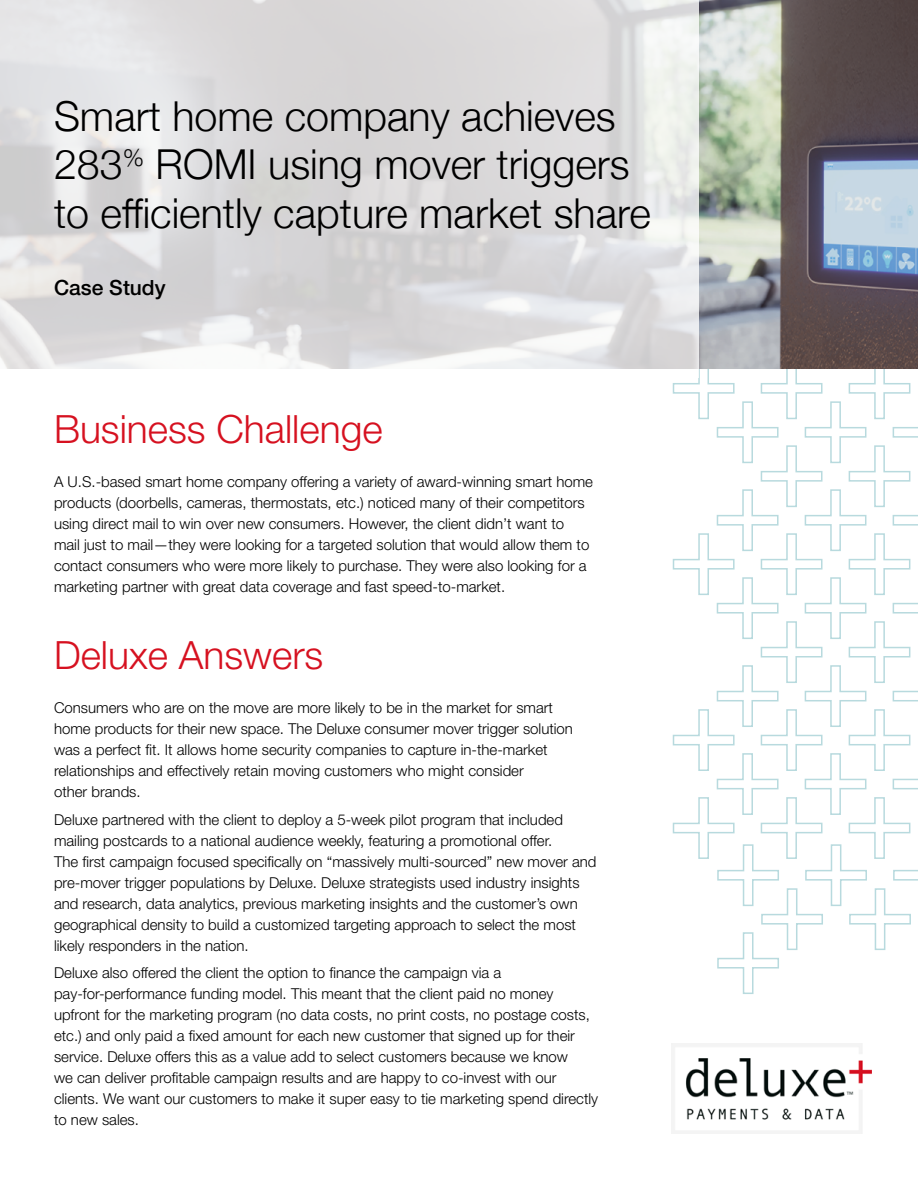
<style>
.page{position:relative;width:918px;height:1188px;background:#fff}
.page>*{position:absolute;margin:0;border:0;box-sizing:border-box;transform-origin:0 0}
.t1{font:300 41.25px/48.8px "Helvetica Neue";color:#000}
.t2{font:300 39px "Helvetica Neue LT Std";color:#d61120}
.t3{font:500 21px "Helvetica Neue LT Std";color:#000}
.t4{font:300 15px/21px "Helvetica Neue LT Std";color:#000}
</style>
<div class="page">
<svg style="left:672px;top:368px;width:246px;height:491px"></svg>
<svg style="left:716px;top:844px;width:202px;height:150px"></svg>
<img style="left:699px;top:0;width:219px;height:368px">
<svg style="left:0;top:0;width:699px;height:378px;background:#ddddde"></svg>
<img style="left:672px;top:1043px;width:200px;height:91px">
<h1 class="t1" style="left:54px;top:89px;width:598px">Smart home company achieves<br>283<sup>%</sup> ROMI using mover triggers to efficiently capture market share</h1>
<h3 class="t3" style="left:54px;top:275px;width:113px">Case Study</h3>
<h2 class="t2" style="left:54px;top:405px;width:330px">Business Challenge</h2>
<p class="t4" style="left:54px;top:470px;width:541px">A U.S.-based smart home company offering a variety of award-winning smart home products (doorbells, cameras, thermostats, etc.) noticed many of their competitors using direct mail to win over new consumers. However, the client didn’t want to mail just to mail—they were looking for a targeted solution that would allow them to contact consumers who were more likely to purchase. They were also looking for a marketing partner with great data coverage and fast speed-to-market.</p>
<h2 class="t2" style="left:54px;top:631px;width:271px">Deluxe Answers</h2>
<p class="t4" style="left:54px;top:697px;width:521px">Consumers who are on the move are more likely to be in the market for smart home products for their new space. The Deluxe consumer mover trigger solution was a perfect fit. It allows home security companies to capture in-the-market relationships and effectively retain moving customers who might consider<br>other brands.</p>
<p class="t4" style="left:54px;top:809px;width:544px">Deluxe partnered with the client to deploy a 5-week pilot program that included mailing postcards to a national audience weekly, featuring a promotional offer.<br>The first campaign focused specifically on “massively multi-sourced” new mover and pre-mover trigger populations by Deluxe. Deluxe strategists used industry insights and research, data analytics, previous marketing insights and the customer’s own geographical density to build a customized targeting approach to select the most likely responders in the nation.</p>
<p class="t4" style="left:54px;top:962px;width:546px">Deluxe also offered the client the option to finance the campaign via a pay-for-performance funding model. This meant that the client paid no money upfront for the marketing program (no data costs, no print costs, no postage costs, etc.) and only paid a fixed amount for each new customer that signed up for their service. Deluxe offers this as a value add to select customers because we know<br>we can deliver profitable campaign results and are happy to co-invest with our clients. We want our customers to make it super easy to tie marketing spend directly to new sales.</p>
</div>
